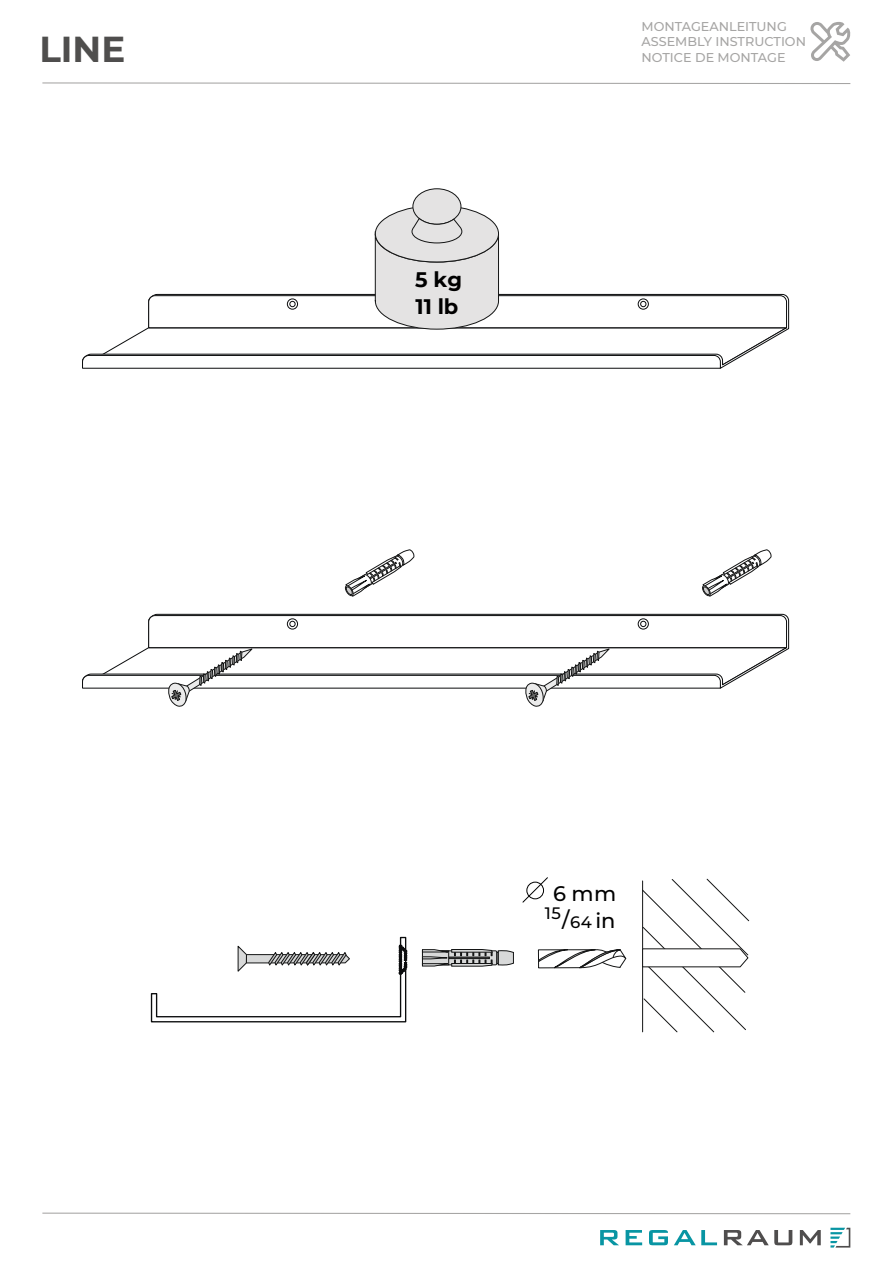
<style>
.page{position:relative;width:893px;height:1263px;background:#fff}
.page>*{position:absolute;margin:0;border:0;box-sizing:border-box;transform-origin:0 0}
.t1{font:700 36px "Montserrat";color:#4f4e4d}
.t2{font:500 21px/27.6px "Montserrat";color:#000;text-align:center}
.t3{font:700 21px/26.5px "Montserrat";color:#000}
.t4{font:500 16.5px "Montserrat";color:#000}
.t5{font:500 12.75px/15.3px "Montserrat";color:#a6a5a4}
.s1{font-size:16.5px}
</style>
<div class="page">
<svg style="left:830px;top:1228px;width:20px;height:19px"></svg>
<svg style="left:600px;top:1230px;width:19px;height:15px"></svg>
<svg style="left:626px;top:1230px;width:16px;height:15px"></svg>
<svg style="left:649px;top:1230px;width:19px;height:15px"></svg>
<svg style="left:674px;top:1230px;width:43px;height:15px"></svg>
<svg style="left:724px;top:1230px;width:68px;height:15px"></svg>
<svg style="left:800px;top:1230px;width:21px;height:15px"></svg>
<svg style="left:42px;top:1212px;width:809px;height:3px"></svg>
<svg style="left:42px;top:82px;width:809px;height:2px"></svg>
<svg style="left:810px;top:22px;width:41px;height:40px"></svg>
<svg style="left:642px;top:878px;width:108px;height:155px"></svg>
<svg style="left:538px;top:949px;width:89px;height:19px"></svg>
<svg style="left:522px;top:877px;width:26px;height:26px"></svg>
<svg style="left:422px;top:949px;width:92px;height:17px;background:#8e8e8e"></svg>
<svg style="left:150px;top:936px;width:257px;height:87px"></svg>
<svg style="left:345px;top:549px;width:69px;height:48px"></svg>
<svg style="left:702px;top:549px;width:69px;height:48px"></svg>
<svg style="left:82px;top:615px;width:707px;height:92px"></svg>
<svg style="left:82px;top:188px;width:707px;height:181px"></svg>
<h1 class="t1" style="left:39px;top:23px;width:87px">LINE</h1>
<h2 class="t3" style="left:415px;top:266px;width:48px">5 kg<br>11 lb</h2>
<p class="t5" style="left:641px;top:18px;width:166px">MONTAGEANLEITUNG<br>ASSEMBLY INSTRUCTION<br>NOTICE DE MONTAGE</p>
<h2 class="t2" style="left:553px;top:878px;width:65px">6 mm /<span class="s1">64</span> in</h2>
<p class="t4" style="left:545px;top:901px;width:18px">15</p>
</div>
